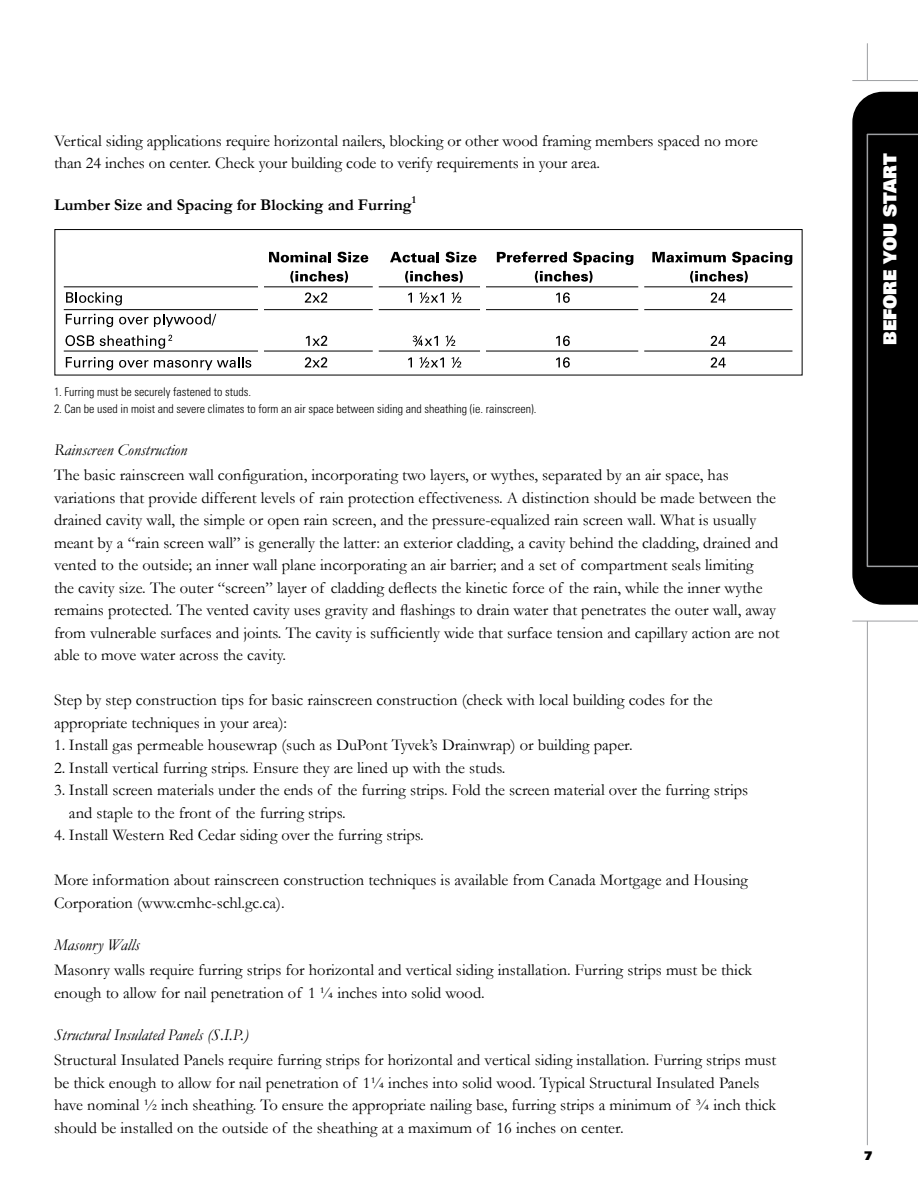
<style>
.page{position:relative;width:918px;height:1188px;background:#fff}
.page>*{position:absolute;margin:0;border:0;box-sizing:border-box;transform-origin:0 0}
.t1{font:900 18px "Univers";color:#fff}
.t2{font:16.5px/22.5px "Garamond";color:#000}
.t3{font:italic 16.5px "Garamond";color:#000}
.t4{font:700 16.5px "Garamond";color:#000}
.t5{font:300 condensed 12px "Univers";color:#000}
.t6{font:900 12px "Univers";color:#000}
.t7{font:700 10.5px "Garamond";color:#000}
</style>
<div class="page">
<hr style="left:0;top:44px;width:1px;height:1101px;background:#9d9fa2">
<hr style="left:867px;top:44px;width:1px;height:1101px;background:#9d9fa2">
<svg style="left:852px;top:92px;width:66px;height:513px;background:#080808"></svg>
<hr style="left:852px;top:80px;width:66px;height:1px;background:#9d9fa2">
<hr style="left:852px;top:621px;width:66px;height:1px;background:#9d9fa2">
<svg style="left:290px;top:271px;width:58px;height:12px"></svg>
<svg style="left:405px;top:271px;width:58px;height:12px"></svg>
<svg style="left:535px;top:271px;width:58px;height:12px"></svg>
<svg style="left:690px;top:271px;width:58px;height:12px"></svg>
<svg style="left:269px;top:252px;width:62px;height:11px"></svg>
<svg style="left:337px;top:252px;width:31px;height:11px"></svg>
<svg style="left:390px;top:252px;width:49px;height:11px"></svg>
<svg style="left:446px;top:252px;width:31px;height:11px"></svg>
<svg style="left:497px;top:252px;width:70px;height:11px"></svg>
<svg style="left:573px;top:252px;width:60px;height:13px"></svg>
<svg style="left:652px;top:252px;width:74px;height:11px"></svg>
<svg style="left:732px;top:252px;width:60px;height:13px"></svg>
<svg style="left:66px;top:292px;width:56px;height:14px"></svg>
<svg style="left:305px;top:292px;width:22px;height:11px"></svg>
<svg style="left:408px;top:293px;width:4px;height:10px"></svg>
<svg style="left:420px;top:292px;width:24px;height:11px"></svg>
<svg style="left:452px;top:292px;width:9px;height:11px"></svg>
<svg style="left:556px;top:292px;width:14px;height:11px"></svg>
<svg style="left:711px;top:292px;width:15px;height:11px"></svg>
<svg style="left:711px;top:357px;width:15px;height:11px"></svg>
<svg style="left:711px;top:336px;width:15px;height:10px"></svg>
<svg style="left:66px;top:314px;width:47px;height:13px"></svg>
<svg style="left:119px;top:317px;width:29px;height:7px"></svg>
<svg style="left:154px;top:314px;width:62px;height:13px"></svg>
<svg style="left:66px;top:335px;width:28px;height:11px"></svg>
<svg style="left:100px;top:335px;width:72px;height:14px"></svg>
<svg style="left:306px;top:336px;width:21px;height:10px"></svg>
<svg style="left:413px;top:336px;width:25px;height:10px"></svg>
<svg style="left:446px;top:336px;width:9px;height:10px"></svg>
<svg style="left:556px;top:336px;width:14px;height:10px"></svg>
<svg style="left:66px;top:357px;width:47px;height:13px"></svg>
<svg style="left:119px;top:360px;width:29px;height:8px"></svg>
<svg style="left:154px;top:357px;width:97px;height:13px"></svg>
<svg style="left:305px;top:357px;width:22px;height:10px"></svg>
<svg style="left:408px;top:357px;width:4px;height:10px"></svg>
<svg style="left:420px;top:357px;width:24px;height:11px"></svg>
<svg style="left:452px;top:357px;width:9px;height:11px"></svg>
<svg style="left:556px;top:357px;width:14px;height:11px"></svg>
<hr style="left:64px;top:287px;width:728px;height:1px;background:#000">
<hr style="left:64px;top:309px;width:728px;height:1px;background:#000">
<hr style="left:64px;top:351px;width:728px;height:1px;background:#000">
<div style="left:258px;top:266px;width:6px;height:116px;background:#fff"></div>
<div style="left:373px;top:266px;width:6px;height:116px;background:#fff"></div>
<div style="left:480px;top:266px;width:6px;height:116px;background:#fff"></div>
<div style="left:638px;top:266px;width:6px;height:116px;background:#fff"></div>
<div style="left:55px;top:229px;width:747px;height:146px;border:1px solid #000"></div>
<p class="t2" style="left:54px;top:129px;width:705px">Vertical siding applications require horizontal nailers, blocking or other wood framing members spaced no more than 24 inches on center. Check your building code to verify requirements in your area.</p>
<p class="t4" style="left:54px;top:195px;width:359px">Lumber Size and Spacing for Blocking and Furring</p>
<p class="t7" style="left:412px;top:193px;width:6px">1</p>
<p class="t5" style="left:54px;top:385px;width:199px">1. Furring must be securely fastened to studs.</p>
<p class="t5" style="left:54px;top:401px;width:484px">2. Can be used in moist and severe climates to form an air space between siding and sheathing (ie. rainscreen).</p>
<p class="t3" style="left:54px;top:440px;width:135px">Rainscreen Construction</p>
<p class="t2" style="left:54px;top:464px;width:727px">The basic rainscreen wall configuration, incorporating two layers, or wythes, separated by an air space, has variations that provide different levels of rain protection effectiveness. A distinction should be made between the drained cavity wall, the simple or open rain screen, and the pressure-equalized rain screen wall. What is usually meant by a “rain screen wall” is generally the latter: an exterior cladding, a cavity behind the cladding, drained and vented to the outside; an inner wall plane incorporating an air barrier; and a set of compartment seals limiting<br>the cavity size. The outer “screen” layer of cladding deflects the kinetic force of the rain, while the inner wythe remains protected. The vented cavity uses gravity and flashings to drain water that penetrates the outer wall, away from vulnerable surfaces and joints. The cavity is sufficiently wide that surface tension and capillary action are not able to move water across the cavity.</p>
<p class="t2" style="left:54px;top:689px;width:660px">Step by step construction tips for basic rainscreen construction (check with local building codes for the appropriate techniques in your area):</p>
<p class="t2" style="left:54px;top:734px;width:580px">1. Install gas permeable housewrap (such as DuPont Tyvek’s Drainwrap) or building paper.</p>
<p class="t2" style="left:54px;top:756px;width:453px">2. Install vertical furring strips. Ensure they are lined up with the studs.</p>
<p class="t2" style="left:69px;top:779px;width:681px;text-indent:-15px">3. Install screen materials under the ends of the furring strips. Fold the screen material over the furring strips and staple to the front of the furring strips.</p>
<p class="t2" style="left:54px;top:824px;width:371px">4. Install Western Red Cedar siding over the furring strips.</p>
<p class="t2" style="left:54px;top:869px;width:696px">More information about rainscreen construction techniques is available from Canada Mortgage and Housing<br>Corporation (www.cmhc-schl.gc.ca).</p>
<p class="t3" style="left:54px;top:935px;width:87px">Masonry Walls</p>
<p class="t2" style="left:54px;top:959px;width:700px">Masonry walls require furring strips for horizontal and vertical siding installation. Furring strips must be thick enough to allow for nail penetration of 1 ¼ inches into solid wood.</p>
<p class="t3" style="left:54px;top:1025px;width:196px">Structural Insulated Panels (S.I.P.)</p>
<p class="t2" style="left:54px;top:1049px;width:724px">Structural Insulated Panels require furring strips for horizontal and vertical siding installation. Furring strips must be thick enough to allow for nail penetration of 1¼ inches into solid wood. Typical Structural Insulated Panels have nominal ½ inch sheathing. To ensure the appropriate nailing base, furring strips a minimum of ¾ inch thick should be installed on the outside of the sheathing at a maximum of 16 inches on center.</p>
<p class="t1" style="left:878px;top:345px;width:193px;rotate:-90deg">BEFORE YOU START</p>
<p class="t6" style="left:864px;top:1148px;width:10px">7</p>
</div>
